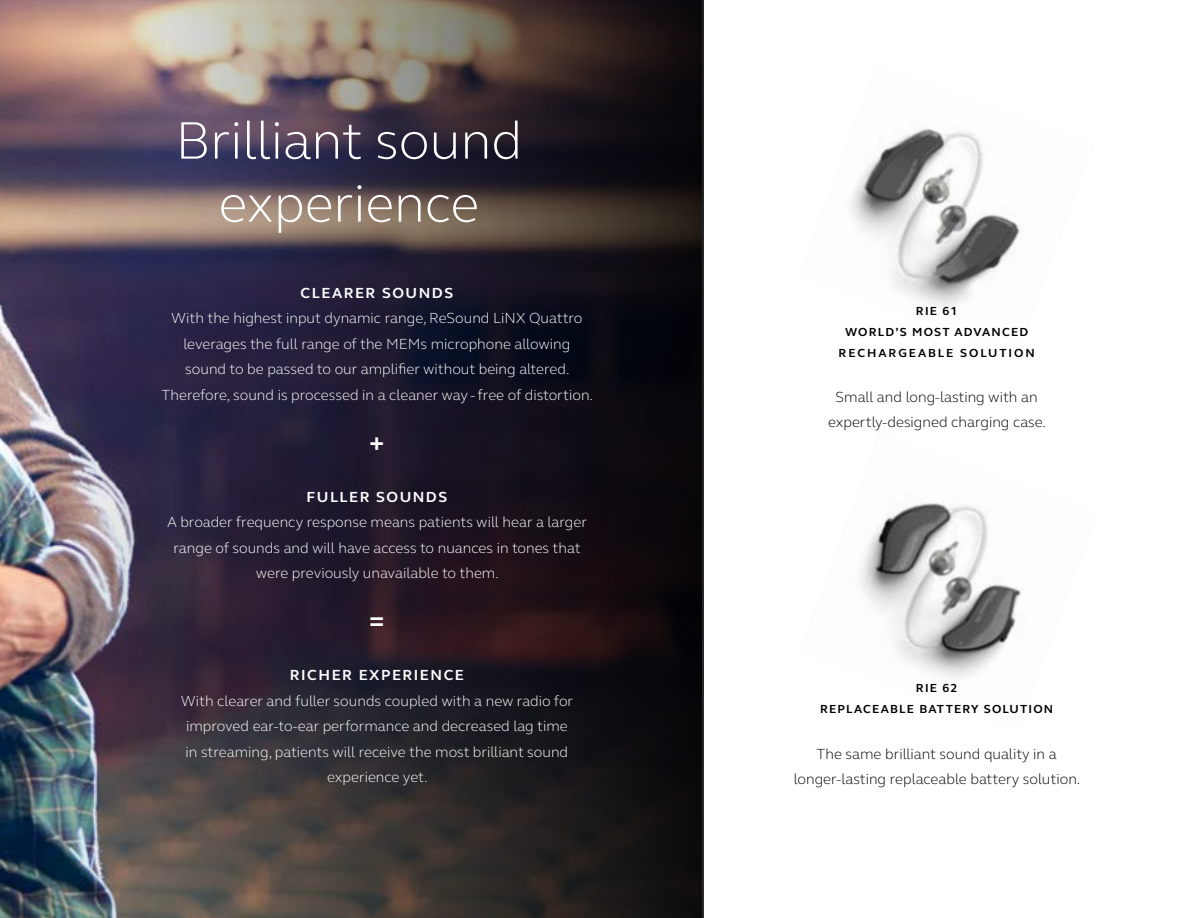
<style>
.page{position:relative;width:1188px;height:918px;background:#fff}
.page>*{position:absolute;margin:0;border:0;box-sizing:border-box;transform-origin:0 0}
.t1{font:300 54px/63px "GN Elliot";color:#fff;text-align:center}
.t2{font:700 25.5px "GN Elliot";color:#fff}
.t3{font:300 15px/25.5px "GN Elliot";color:#fff;text-align:center}
.t4{font:300 15px/25.5px "GN Elliot";color:#000;text-align:center}
.t5{font:700 15px "GN Elliot";letter-spacing:.1em;color:#fff}
.t6{font:700 12px/21px "GN Elliot";letter-spacing:.1em;color:#000;text-align:center}
</style>
<div class="page">
<img style="left:0;top:0;width:704px;height:918px">
<img style="left:850px;top:128px;width:170px;height:180px">
<img style="left:860px;top:501px;width:163px;height:177px">
<h1 class="t1" style="left:175px;top:107px;width:348px">Brilliant sound experience</h1>
<p class="t5" style="left:301px;top:283px;width:154px">CLEARER SOUNDS</p>
<p class="t3" style="left:162px;top:305px;width:433px">With the highest input dynamic range, ReSound LiNX Quattro leverages the full range of the MEMs microphone allowing sound to be passed to our amplifier without being altered.<br>Therefore, sound is processed in a cleaner way - free of distortion.</p>
<h2 class="t2" style="left:370px;top:425px;width:16px">+</h2>
<p class="t5" style="left:307px;top:487px;width:142px">FULLER SOUNDS</p>
<p class="t3" style="left:167px;top:509px;width:421px">A broader frequency response means patients will hear a larger range of sounds and will have access to nuances in tones that were previously unavailable to them.</p>
<h2 class="t2" style="left:370px;top:604px;width:16px">=</h2>
<p class="t5" style="left:290px;top:665px;width:176px">RICHER EXPERIENCE</p>
<p class="t3" style="left:181px;top:688px;width:394px">With clearer and fuller sounds coupled with a new radio for improved ear-to-ear performance and decreased lag time in streaming, patients will receive the most brilliant sound experience yet.</p>
<p class="t6" style="left:839px;top:300px;width:198px">RIE 61<br>WORLD’S MOST ADVANCED<br>RECHARGEABLE SOLUTION</p>
<p class="t4" style="left:828px;top:383px;width:220px">Small and long-lasting with an expertly-designed charging case.</p>
<p class="t6" style="left:820px;top:677px;width:235px">RIE 62<br>REPLACEABLE BATTERY SOLUTION</p>
<p class="t4" style="left:794px;top:740px;width:288px">The same brilliant sound quality in a longer-lasting replaceable battery solution.</p>
</div>
